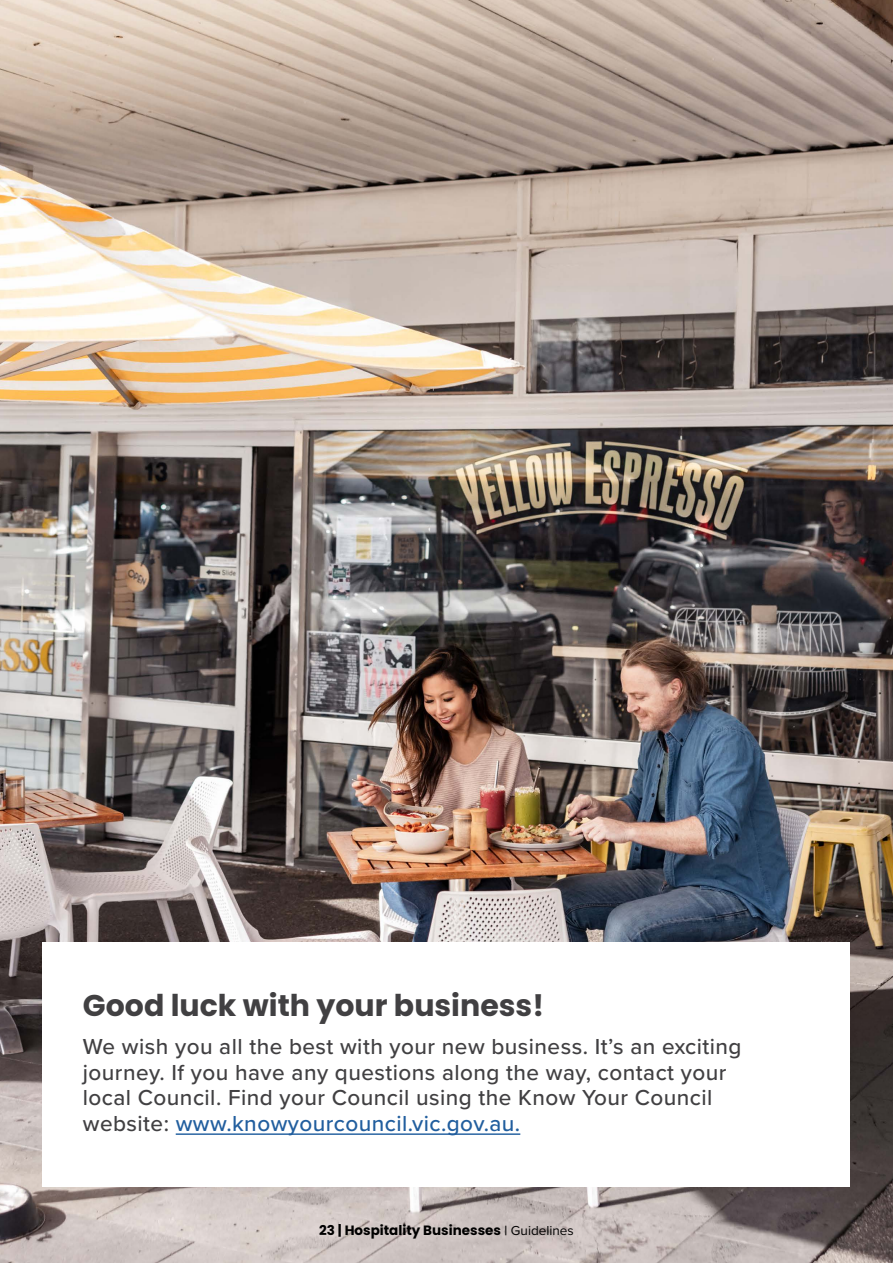
<style>
.page{position:relative;width:893px;height:1263px;background:#fff}
.page>*{position:absolute;margin:0;border:0;box-sizing:border-box;transform-origin:0 0}
.t1{font:700 30px "Poppins";color:#414042}
.t2{font:500 22.5px/25.5px "Proxima Nova";letter-spacing:.02em;color:#414042}
.t3{font:700 13.5px "Poppins";color:#000}
.s1{color:#215e9e}
.s2{font-family:"Proxima Nova";font-weight:600}
.s3{font-family:"Proxima Nova";font-weight:400}
</style>
<div class="page">
<img style="left:0;top:0;width:893px;height:1263px">
<div style="left:43px;top:942px;width:807px;height:244px;background:#fff"></div>
<hr style="left:176px;top:1133px;width:344px;height:2px;background:#215e9e">
<h1 class="t1" style="left:83px;top:988px;width:463px">Good luck with your business!</h1>
<p class="t2" style="left:83px;top:1033px;width:660px">We wish you all the best with your new business. It’s an exciting journey. If you have any questions along the way, contact your local Council. Find your Council using the Know Your Council website: <span class="s1">www.knowyourcouncil.vic.gov.au.</span></p>
<p class="t3" style="left:319px;top:1222px;width:256px">23 | Hospitality Businesses <span class="s2">|</span> <span class="s3">Guidelines</span></p>
</div>
